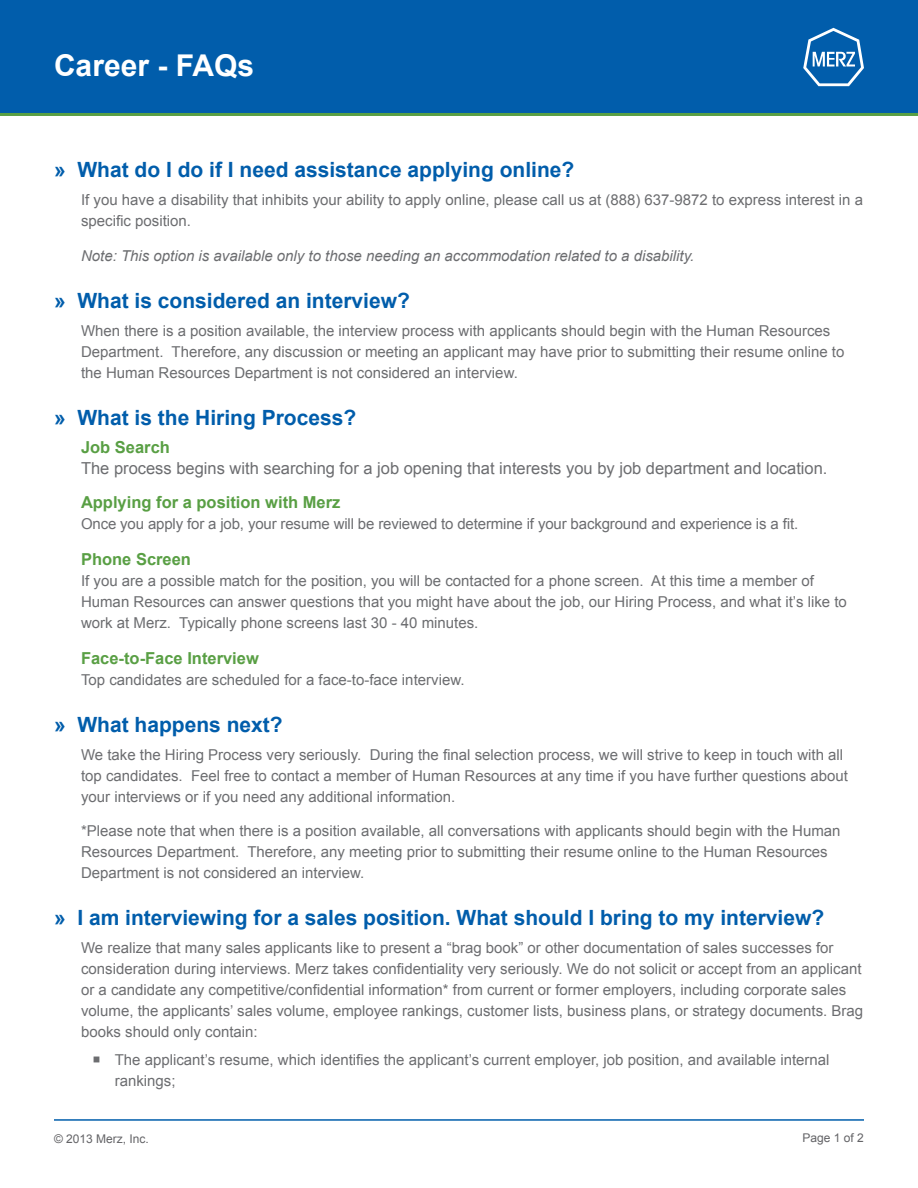
<style>
.page{position:relative;width:918px;height:1188px;background:#fff}
.page>*{position:absolute;margin:0;border:0;box-sizing:border-box;transform-origin:0 0}
.t1{font:700 30px "Arial";color:#fff}
.t2{font:700 21px "Arial";color:#015dab}
.body{font:16.5px "Arial";color:#6c6d70}
.body-2{font:700 16.5px "Arial";color:#599f44}
.body-3{font:15px/21px "Arial";color:#6c6d70}
.body-4{font:italic 15px "Arial";color:#6c6d70}
.t3{font:12px "Arial";color:#636366}
</style>
<div class="page">
<hr style="left:54px;top:1119px;width:810px;height:2px;background:#015dab">
<div style="left:0;top:0;width:918px;height:115px;background:#015dab"></div>
<svg style="left:803px;top:28px;width:61px;height:58px"></svg>
<hr style="left:0;top:113px;width:918px;height:3px;background:#599f44">
<p class="t1" style="left:54px;top:46px;width:202px">Career - FAQs</p>
<p class="t2" style="left:54px;top:156px;width:522px">» What do I do if I need assistance applying online?</p>
<p class="body-3" style="left:81px;top:189px;width:784px">If you have a disability that inhibits your ability to apply online, please call us at (888) 637-9872 to express interest in a specific position.</p>
<p class="body-4" style="left:81px;top:246px;width:615px">Note: This option is available only to those needing an accommodation related to a disability.</p>
<p class="t2" style="left:54px;top:287px;width:357px">» What is considered an interview?</p>
<p class="body-3" style="left:81px;top:320px;width:765px">When there is a position available, the interview process with applicants should begin with the Human Resources<br>Department. Therefore, any discussion or meeting an applicant may have prior to submitting their resume online to the Human Resources Department is not considered an interview.</p>
<p class="t2" style="left:54px;top:404px;width:304px">» What is the Hiring Process?</p>
<p class="body-2" style="left:81px;top:436px;width:90px">Job Search</p>
<p class="body" style="left:81px;top:457px;width:748px">The process begins with searching for a job opening that interests you by job department and location.</p>
<p class="body-2" style="left:81px;top:491px;width:261px">Applying for a position with Merz</p>
<p class="body-3" style="left:81px;top:513px;width:719px">Once you apply for a job, your resume will be reviewed to determine if your background and experience is a fit.</p>
<p class="body-2" style="left:81px;top:548px;width:112px">Phone Screen</p>
<p class="body-3" style="left:81px;top:570px;width:767px">If you are a possible match for the position, you will be contacted for a phone screen. At this time a member of<br>Human Resources can answer questions that you might have about the job, our Hiring Process, and what it’s like to work at Merz. Typically phone screens last 30 - 40 minutes.</p>
<p class="body-2" style="left:81px;top:647px;width:179px">Face-to-Face Interview</p>
<p class="body-3" style="left:81px;top:669px;width:385px">Top candidates are scheduled for a face-to-face interview.</p>
<p class="t2" style="left:54px;top:711px;width:230px">» What happens next?</p>
<p class="body-3" style="left:81px;top:744px;width:769px">We take the Hiring Process very seriously. During the final selection process, we will strive to keep in touch with all top candidates. Feel free to contact a member of Human Resources at any time if you have further questions about your interviews or if you need any additional information.</p>
<p class="body-3" style="left:81px;top:820px;width:761px">*Please note that when there is a position available, all conversations with applicants should begin with the Human<br>Resources Department. Therefore, any meeting prior to submitting their resume online to the Human Resources<br>Department is not considered an interview.</p>
<p class="t2" style="left:54px;top:904px;width:772px">» I am interviewing for a sales position. What should I bring to my interview?</p>
<p class="body-3" style="left:81px;top:937px;width:784px">We realize that many sales applicants like to present a “brag book” or other documentation of sales successes for consideration during interviews. Merz takes confidentiality very seriously. We do not solicit or accept from an applicant or a candidate any competitive/confidential information* from current or former employers, including corporate sales volume, the applicants’ sales volume, employee rankings, customer lists, business plans, or strategy documents. Brag books should only contain:</p>
<p class="body-3" style="left:115px;top:1049px;width:716px">The applicant’s resume, which identifies the applicant’s current employer, job position, and available internal rankings;</p>
<p class="t3" style="left:54px;top:1131px;width:96px">© 2013 Merz, Inc.</p>
<p class="t3" style="left:803px;top:1130px;width:63px">Page 1 of 2</p>
</div>
